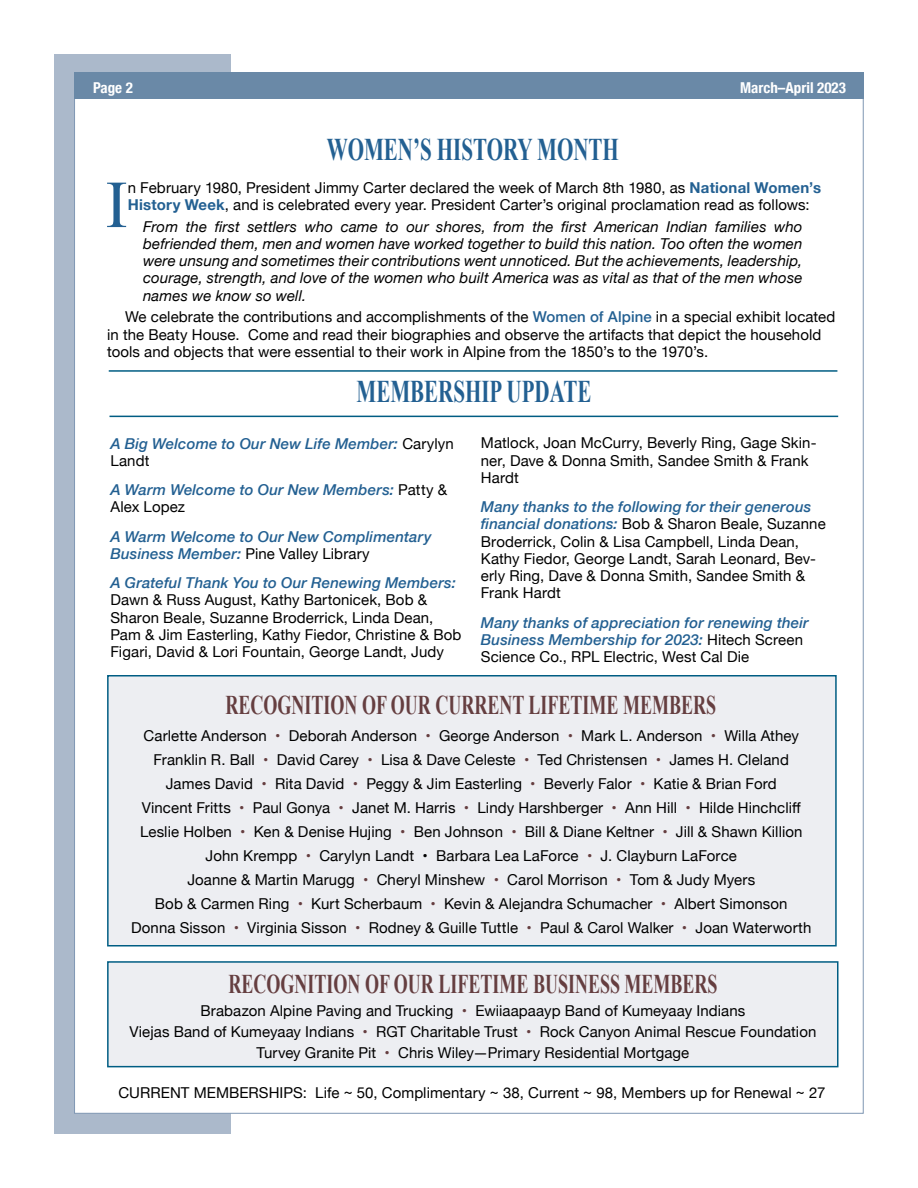
<style>
.page{position:relative;width:918px;height:1188px;background:#fff}
.page>*{position:absolute;margin:0;border:0;box-sizing:border-box;transform-origin:0 0}
.t1{font:67.05px "Times New Roman";color:#236092}
.t2{font:700 31.5px "Times New Roman";color:#236092;scale:.67 1}
.t3{font:700 27px "Times New Roman";color:#653e40;scale:.67 1}
.t4{font:15px/17.2px "Helvetica Neue";letter-spacing:.005em;color:#000}
.t5{font:italic 15px/17.2px "Helvetica Neue";letter-spacing:.01em;color:#000;text-align:justify}
.t6{font:italic 500 15px/17.2px "Helvetica Neue";letter-spacing:.01em;color:#236092}
.t7{font:700 condensed 15px "Helvetica Neue";color:#fff}
.s1{font-weight:700;color:#236092}
.s2{font-weight:500;color:#236092}
.s3{font-weight:400;font-style:normal;color:#000}
.s4{font-weight:500;font-style:italic;color:#236092}
.s5{color:#653e40}
</style>
<div class="page">
<div style="left:54px;top:54px;width:176px;height:1080px;background:#abb9cb"></div>
<div style="left:74px;top:73px;width:790px;height:1041px;background:#fff;border:1px solid #7f97b3"></div>
<div style="left:74px;top:72px;width:789px;height:27px;background:#6a89a7"></div>
<div style="left:107px;top:961px;width:731px;height:106px;background:#edeef2;border:2px solid #005d83"></div>
<div style="left:107px;top:675px;width:730px;height:271px;background:#edeef2;border:2px solid #005d83"></div>
<hr style="left:110px;top:416px;width:728px;height:1px;background:#005d83">
<hr style="left:109px;top:370px;width:728px;height:2px;background:#005d83">
<p class="t7" style="left:93px;top:75px;width:41px">Page 2</p>
<p class="t7" style="left:740px;top:75px;width:107px">March–April 2023</p>
<h2 class="t2" style="left:327px;top:128px;width:438px">WOMEN’S HISTORY MONTH</h2>
<h1 class="t1" style="left:105px;top:160px;width:24px">I</h1>
<p class="t4" style="left:128px;top:179px;width:695px">n February 1980, President Jimmy Carter declared the week of March 8th 1980, as <span class="s1">National Women’s<br>History Week</span>, and is celebrated every year. President Carter’s original proclamation read as follows:</p>
<p class="t5" style="left:143px;top:218px;width:661px">From the first settlers who came to our shores, from the first American Indian families who befriended them, men and women have worked together to build this nation. Too often the women were unsung and sometimes their contributions went unnoticed. But the achievements, leadership, courage, strength, and love of the women who built America was as vital as that of the men whose names we know so well.</p>
<p class="t4" style="left:107px;top:309px;width:730px;text-indent:18px">We celebrate the contributions and accomplishments of the <span class="s2">Women of Alpine</span> in a special exhibit located in the Beaty House. Come and read their biographies and observe the artifacts that depict the household tools and objects that were essential to their work in Alpine from the 1850’s to the 1970’s.</p>
<h2 class="t2" style="left:357px;top:369px;width:352px">MEMBERSHIP UPDATE</h2>
<p class="t6" style="left:110px;top:434px;width:345px">A Big Welcome to Our New Life Member: <span class="s3">Carylyn<br>Landt</span></p>
<p class="t6" style="left:110px;top:480px;width:338px">A Warm Welcome to Our New Members: <span class="s3">Patty &amp;<br>Alex Lopez</span></p>
<p class="t6" style="left:110px;top:527px;width:323px">A Warm Welcome to Our New Complimentary<br>Business Member: <span class="s3">Pine Valley Library</span></p>
<p class="t6" style="left:110px;top:573px;width:347px">A Grateful Thank You to Our Renewing Members:</p>
<p class="t4" style="left:110px;top:592px;width:352px">Dawn &amp; Russ August, Kathy Bartonicek, Bob &amp; Sharon Beale, Suzanne Broderrick, Linda Dean, Pam &amp; Jim Easterling, Kathy Fiedor, Christine &amp; Bob Figari, David &amp; Lori Fountain, George Landt, Judy</p>
<p class="t4" style="left:481px;top:435px;width:337px">Matlock, Joan McCurry, Beverly Ring, Gage Skin&shy;ner, Dave &amp; Donna Smith, Sandee Smith &amp; Frank<br>Hardt</p>
<p class="t4" style="left:481px;top:499px;width:346px"><span class="s4">Many thanks to the following for their generous financial donations:</span> Bob &amp; Sharon Beale, Suzanne Broderrick, Colin &amp; Lisa Campbell, Linda Dean, Kathy Fiedor, George Landt, Sarah Leonard, Bev&shy;erly Ring, Dave &amp; Donna Smith, Sandee Smith &amp; Frank Hardt</p>
<p class="t6" style="left:481px;top:613px;width:329px">Many thanks of appreciation for renewing their<br>Business Membership for 2023: <span class="s3">Hitech Screen<br>Science Co., RPL Electric, West Cal Die</span></p>
<h3 class="t3" style="left:226px;top:686px;width:734px">RECOGNITION OF OUR CURRENT LIFETIME MEMBERS</h3>
<p class="t4" style="left:131px;top:724px;width:682px;line-height:24px;text-align:center">Carlette Anderson <span class="s5">•</span> Deborah Anderson <span class="s5">•</span> George Anderson <span class="s5">•</span> Mark L. Anderson <span class="s5">•</span> Willa Athey Franklin R. Ball <span class="s5">•</span> David Carey <span class="s5">•</span> Lisa &amp; Dave Celeste <span class="s5">•</span> Ted Christensen <span class="s5">•</span> James H. Cleland James David <span class="s5">•</span> Rita David <span class="s5">•</span> Peggy &amp; Jim Easterling <span class="s5">•</span> Beverly Falor <span class="s5">•</span> Katie &amp; Brian Ford<br>Vincent Fritts <span class="s5">•</span> Paul Gonya <span class="s5">•</span> Janet M. Harris <span class="s5">•</span> Lindy Harshberger <span class="s5">•</span> Ann Hill <span class="s5">•</span> Hilde Hinchcliff Leslie Holben <span class="s5">•</span> Ken &amp; Denise Hujing <span class="s5">•</span> Ben Johnson <span class="s5">•</span> Bill &amp; Diane Keltner <span class="s5">•</span> Jill &amp; Shawn Killion John Krempp <span class="s5">•</span> Carylyn Landt • Barbara Lea LaForce <span class="s5">•</span> J. Clayburn LaForce<br>Joanne &amp; Martin Marugg <span class="s5">•</span> Cheryl Minshew <span class="s5">•</span> Carol Morrison <span class="s5">•</span> Tom &amp; Judy Myers<br>Bob &amp; Carmen Ring <span class="s5">•</span> Kurt Scherbaum <span class="s5">•</span> Kevin &amp; Alejandra Schumacher <span class="s5">•</span> Albert Simonson Donna Sisson <span class="s5">•</span> Virginia Sisson <span class="s5">•</span> Rodney &amp; Guille Tuttle <span class="s5">•</span> Paul &amp; Carol Walker <span class="s5">•</span> Joan Waterworth</p>
<h3 class="t3" style="left:229px;top:966px;width:731px">RECOGNITION OF OUR LIFETIME BUSINESS MEMBERS</h3>
<p class="t4" style="left:129px;top:1001px;width:689px;line-height:21px;text-align:center">Brabazon Alpine Paving and Trucking <span class="s5">•</span> Ewiiaapaayp Band of Kumeyaay Indians<br>Viejas Band of Kumeyaay Indians <span class="s5">•</span> RGT Charitable Trust <span class="s5">•</span> Rock Canyon Animal Rescue Foundation<br>Turvey Granite Pit <span class="s5">•</span> Chris Wiley—Primary Residential Mortgage</p>
<p class="t4" style="left:118px;top:1084px;width:709px">CURRENT MEMBERSHIPS: Life ~ 50, Complimentary ~ 38, Current ~ 98, Members up for Renewal ~ 27</p>
</div>
